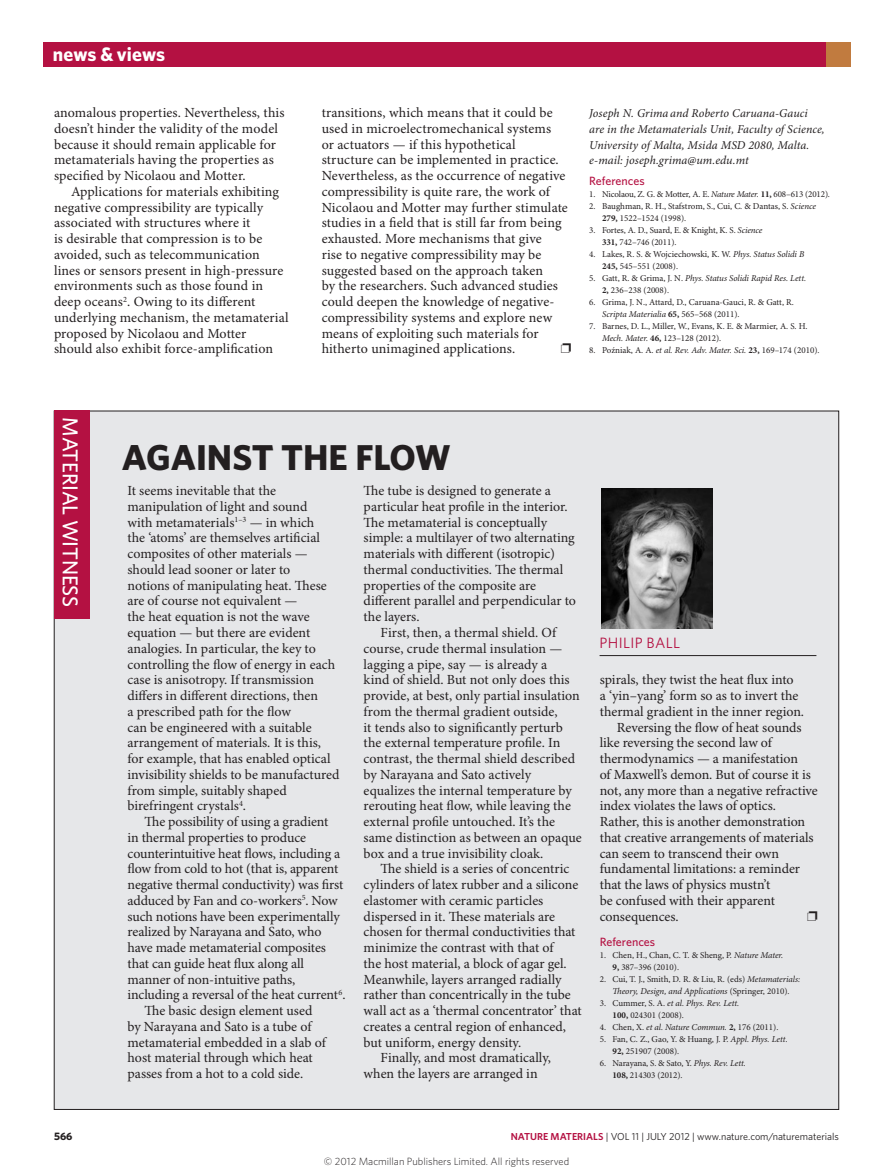
<style>
.page{position:relative;width:893px;height:1174px;background:#fff}
.page>*{position:absolute;margin:0;border:0;box-sizing:border-box;transform-origin:0 0}
.MatWit_title{font:700 36px "Whitney";color:#231f20}
.MatWit_strap{font:500 21.6px "Whitney";letter-spacing:-.01em;color:#fff}
.t1{font:700 19.5px "Whitney";color:#fff}
.MatWit_author{font:15px "Whitney";letter-spacing:.02em;color:#b41142}
.Body_text{font:13.95px/15.8px "Minion Pro";color:#231f20}
.Body_first{font:13.95px/15.8px "Minion Pro";color:#231f20}
.Author_information{font:italic 12px/15.8px "Minion Pro";letter-spacing:.005em;color:#231f20}
.Ref_head{font:500 12px "Whitney";color:#b41142}
.t2{font:700 10.8px "Whitney";color:#231f20}
.t3{font:300 10.5px "Whitney";color:#231f20}
.t4{font:10.2px "Whitney";color:#231f20}
.References{font:9px/12px "Minion Pro";color:#231f20}
.s1{font-style:italic}
.s2{font-weight:700}
.s3{font-weight:600;color:#b41142}
</style>
<div class="page">
<div style="left:43px;top:43px;width:807px;height:24px;background:#b41142"></div>
<div style="left:826px;top:43px;width:24px;height:24px;background:#c17b3f"></div>
<div style="left:54px;top:411px;width:785px;height:698px;background:#e6e7e9"></div>
<div style="left:54px;top:410px;width:35px;height:209px;background:#b41142"></div>
<img style="left:601px;top:489px;width:112px;height:139px">
<hr style="left:600px;top:655px;width:216px;height:1px;background:#231f20">
<p class="t1" style="left:53px;top:41px;width:114px">news &amp; views</p>
<p class="Body_text" style="left:54px;top:105px;width:232px">anomalous properties. Nevertheless, this doesn’t hinder the validity of the model because it should remain applicable for metamaterials having the properties as specified by Nicolaou and Motter.</p>
<p class="Body_text" style="left:54px;top:184px;width:236px;text-indent:17px">Applications for materials exhibiting negative compressibility are typically associated with structures where it<br>is desirable that compression is to be avoided, such as telecommunication lines or sensors present in high-pressure environments such as those found in deep oceans<sup>2</sup>. Owing to its different underlying mechanism, the metamaterial proposed by Nicolaou and Motter<br>should also exhibit force-amplification</p>
<p class="Body_text" style="left:322px;top:105px;width:248px">transitions, which means that it could be used in microelectromechanical systems<br>or actuators — if this hypothetical structure can be implemented in practice.<br>Nevertheless, as the occurrence of negative compressibility is quite rare, the work of Nicolaou and Motter may further stimulate studies in a field that is still far from being exhausted. More mechanisms that give<br>rise to negative compressibility may be suggested based on the approach taken<br>by the researchers. Such advanced studies could deepen the knowledge of negative&shy;compressibility systems and explore new means of exploiting such materials for hitherto unimagined applications.</p>
<p class="Author_information" style="left:589px;top:106px;width:237px">Joseph N. Grima and Roberto Caruana-Gauci are in the Metamaterials Unit, Faculty of Science, University of Malta, Msida MSD 2080, Malta. e-mail: joseph.grima@um.edu.mt</p>
<p class="Ref_head" style="left:589px;top:173px;width:57px">References</p>
<p class="References" style="left:589px;top:188px;width:242px">1. Nicolaou, Z. G. &amp; Motter, A. E. <span class="s1">Nature Mater.</span> <span class="s2">11,</span> 608–613 (2012).</p>
<p class="References" style="left:602px;top:200px;width:215px;text-indent:-13px">2. Baughman, R. H., Stafstrom, S., Cui, C. &amp; Dantas, S. <span class="s1">Science<br></span><span class="s2">279,</span> 1522–1524 (1998).</p>
<p class="References" style="left:602px;top:224px;width:162px;text-indent:-13px">3. Fortes, A. D., Suard, E. &amp; Knight, K. S. <span class="s1">Science<br></span><span class="s2">331,</span> 742–746 (2011).</p>
<p class="References" style="left:602px;top:248px;width:204px;text-indent:-13px">4. Lakes, R. S. &amp; Wojciechowski, K. W. <span class="s1">Phys. Status Solidi B<br></span><span class="s2">245,</span> 545–551 (2008).</p>
<p class="References" style="left:602px;top:272px;width:206px;text-indent:-13px">5. Gatt, R. &amp; Grima, J. N. <span class="s1">Phys. Status Solidi Rapid Res. Lett.<br></span><span class="s2">2,</span> 236–238 (2008).</p>
<p class="References" style="left:602px;top:296px;width:193px;text-indent:-13px">6. Grima, J. N., Attard, D., Caruana-Gauci, R. &amp; Gatt, R.<br><span class="s1">Scripta Materialia</span> <span class="s2">65,</span> 565–568 (2011).</p>
<p class="References" style="left:602px;top:320px;width:207px;text-indent:-13px">7. Barnes, D. L., Miller, W., Evans, K. E. &amp; Marmier, A. S. H.<br><span class="s1">Mech. Mater.</span> <span class="s2">46,</span> 123–128 (2012).</p>
<p class="References" style="left:589px;top:344px;width:232px">8. Poźniak, A. A. <span class="s1">et al. Rev. Adv. Mater. Sci.</span> <span class="s2">23,</span> 169–174 (2010).</p>
<p class="MatWit_strap" style="left:85px;top:417px;width:191px;rotate:90deg">MATERIAL WITNESS</p>
<p class="MatWit_title" style="left:122px;top:433px;width:330px">AGAINST THE FLOW</p>
<p class="Body_first" style="left:128px;top:483px;width:213px">It seems inevitable that the manipulation of light and sound<br>with metamaterials<sup>1–3</sup> — in which<br>the ‘atoms’ are themselves artificial composites of other materials — should lead sooner or later to<br>notions of manipulating heat. These are of course not equivalent —<br>the heat equation is not the wave equation — but there are evident analogies. In particular, the key to controlling the flow of energy in each case is anisotropy. If transmission differs in different directions, then<br>a prescribed path for the flow<br>can be engineered with a suitable arrangement of materials. It is this, for example, that has enabled optical invisibility shields to be manufactured from simple, suitably shaped birefringent crystals<sup>4</sup>.</p>
<p class="Body_text" style="left:128px;top:814px;width:220px;text-indent:17px">The possibility of using a gradient<br>in thermal properties to produce counterintuitive heat flows, including a flow from cold to hot (that is, apparent negative thermal conductivity) was first adduced by Fan and co-workers<sup>5</sup>. Now such notions have been experimentally realized by Narayana and Sato, who have made metamaterial composites that can guide heat flux along all manner of non-intuitive paths, including a reversal of the heat current<sup>6</sup>.</p>
<p class="Body_text" style="left:128px;top:1003px;width:200px;text-indent:17px">The basic design element used by Narayana and Sato is a tube of metamaterial embedded in a slab of host material through which heat passes from a hot to a cold side.</p>
<p class="Body_text" style="left:364px;top:483px;width:214px">The tube is designed to generate a particular heat profile in the interior.<br>The metamaterial is conceptually simple: a multilayer of two alternating materials with different (isotropic) thermal conductivities. The thermal properties of the composite are different parallel and perpendicular to the layers.</p>
<p class="Body_text" style="left:364px;top:625px;width:220px;text-indent:17px">First, then, a thermal shield. Of course, crude thermal insulation — lagging a pipe, say — is already a<br>kind of shield. But not only does this provide, at best, only partial insulation from the thermal gradient outside,<br>it tends also to significantly perturb the external temperature profile. In contrast, the thermal shield described by Narayana and Sato actively equalizes the internal temperature by rerouting heat flow, while leaving the external profile untouched. It’s the same distinction as between an opaque box and a true invisibility cloak.</p>
<p class="Body_text" style="left:364px;top:861px;width:220px;text-indent:17px">The shield is a series of concentric cylinders of latex rubber and a silicone elastomer with ceramic particles dispersed in it. These materials are chosen for thermal conductivities that minimize the contrast with that of<br>the host material, a block of agar gel.<br>Meanwhile, layers arranged radially rather than concentrically in the tube wall act as a ‘thermal concentrator’ that creates a central region of enhanced, but uniform, energy density.</p>
<p class="Body_text" style="left:364px;top:1050px;width:189px;text-indent:17px">Finally, and most dramatically, when the layers are arranged in</p>
<p class="MatWit_author" style="left:600px;top:633px;width:82px">PHILIP BALL</p>
<p class="Body_text" style="left:600px;top:672px;width:206px">spirals, they twist the heat flux into<br>a ‘yin–yang’ form so as to invert the thermal gradient in the inner region.</p>
<p class="Body_text" style="left:600px;top:719px;width:220px;text-indent:17px">Reversing the flow of heat sounds like reversing the second law of thermodynamics — a manifestation<br>of Maxwell’s demon. But of course it is not, any more than a negative refractive index violates the laws of optics.<br>Rather, this is another demonstration that creative arrangements of materials can seem to transcend their own fundamental limitations: a reminder that the laws of physics mustn’t<br>be confused with their apparent consequences.</p>
<p class="Ref_head" style="left:600px;top:934px;width:57px">References</p>
<p class="References" style="left:612px;top:949px;width:172px;text-indent:-13px">1. Chen, H., Chan, C. T. &amp; Sheng, P. <span class="s1">Nature Mater.<br></span><span class="s2">9,</span> 387–396 (2010).</p>
<p class="References" style="left:600px;top:973px;width:202px;text-align:center">2. Cui, T. J., Smith, D. R. &amp; Liu, R. (eds) <span class="s1">Metamaterials:<br>Theory, Design, and Applications</span> (Springer, 2010).</p>
<p class="References" style="left:612px;top:997px;width:128px;text-indent:-13px">3. Cummer, S. A. <span class="s1">et al. Phys. Rev. Lett.<br></span><span class="s2">100,</span> 024301 (2008).</p>
<p class="References" style="left:600px;top:1021px;width:180px">4. Chen, X. <span class="s1">et al. Nature Commun.</span> <span class="s2">2,</span> 176 (2011).</p>
<p class="References" style="left:612px;top:1033px;width:177px;text-indent:-13px">5. Fan, C. Z., Gao, Y. &amp; Huang, J. P. <span class="s1">Appl. Phys. Lett.<br></span><span class="s2">92,</span> 251907 (2008).</p>
<p class="References" style="left:612px;top:1057px;width:135px;text-indent:-13px">6. Narayana, S. &amp; Sato, Y. <span class="s1">Phys. Rev. Lett.<br></span><span class="s2">108,</span> 214303 (2012).</p>
<p class="t2" style="left:54px;top:1129px;width:20px">566</p>
<p class="t4" style="left:511px;top:1129px;width:330px"><span class="s3">NATURE MATERIALS</span> | VOL 11 | JULY 2012 | www.nature.com/naturematerials</p>
<p class="t3" style="left:324px;top:1154px;width:247px">© 2012 Macmillan Publishers Limited. All rights reserved</p>
</div>
